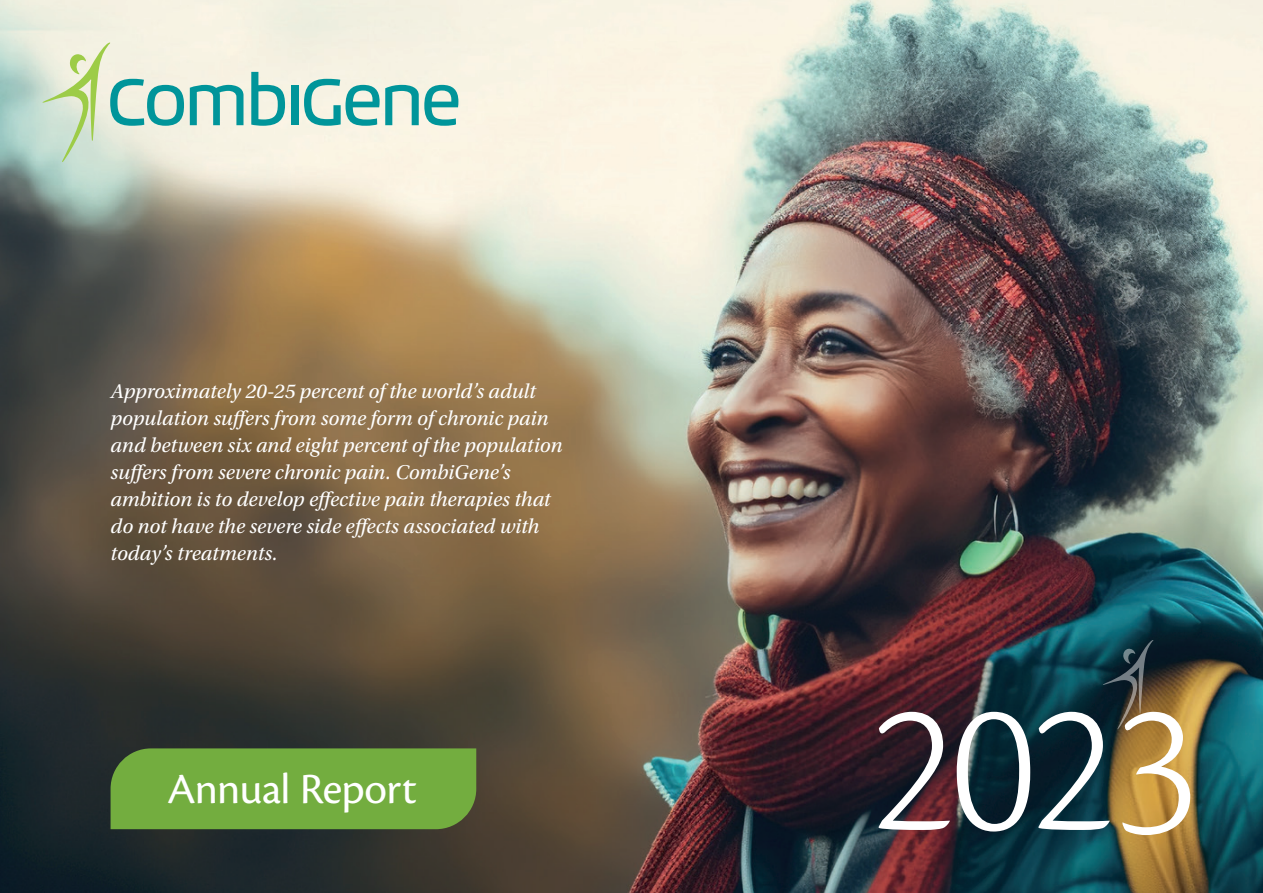
<style>
.page{position:relative;width:1263px;height:893px;background:#fff}
.page>*{position:absolute;margin:0;border:0;box-sizing:border-box;transform-origin:0 0}
.t1{font:300 195px "Cronos Pro";color:#fff}
.t2{font:45px "Cronos Pro";letter-spacing:-.015em;color:#fff}
.t3{font:italic 21px/27px "Utopia Std";color:#fff}
</style>
<div class="page">
<img style="left:0;top:0;width:1263px;height:893px">
<svg style="left:190px;top:85px;width:53px;height:40px;background:#85c7c1"></svg>
<svg style="left:251px;top:72px;width:34px;height:54px;background:#84c7c1"></svg>
<div style="left:291px;top:85px;width:7px;height:40px;background:#00959a"></div>
<svg style="left:304px;top:79px;width:154px;height:47px;background:#96cec6"></svg>
<svg style="left:43px;top:43px;width:141px;height:119px;background:#cfe2cc"></svg>
<div style="left:111px;top:748px;width:365px;height:81px;background:#73ad3f"></div>
<svg style="left:1103px;top:639px;width:51px;height:90px;background:#35403d"></svg>
<p class="t3" style="left:111px;top:378px;width:453px">Approximately 20-25 percent of the world’s adult population suffers from some form of chronic pain and between six and eight percent of the population suffers from severe chronic pain. CombiGene’s ambition is to develop effective pain therapies that do not have the severe side effects associated with today’s treatments.</p>
<h2 class="t2" style="left:167px;top:763px;width:251px">Annual Report</h2>
<h1 class="t1" style="left:871px;top:656px;width:330px">2023</h1>
</div>
